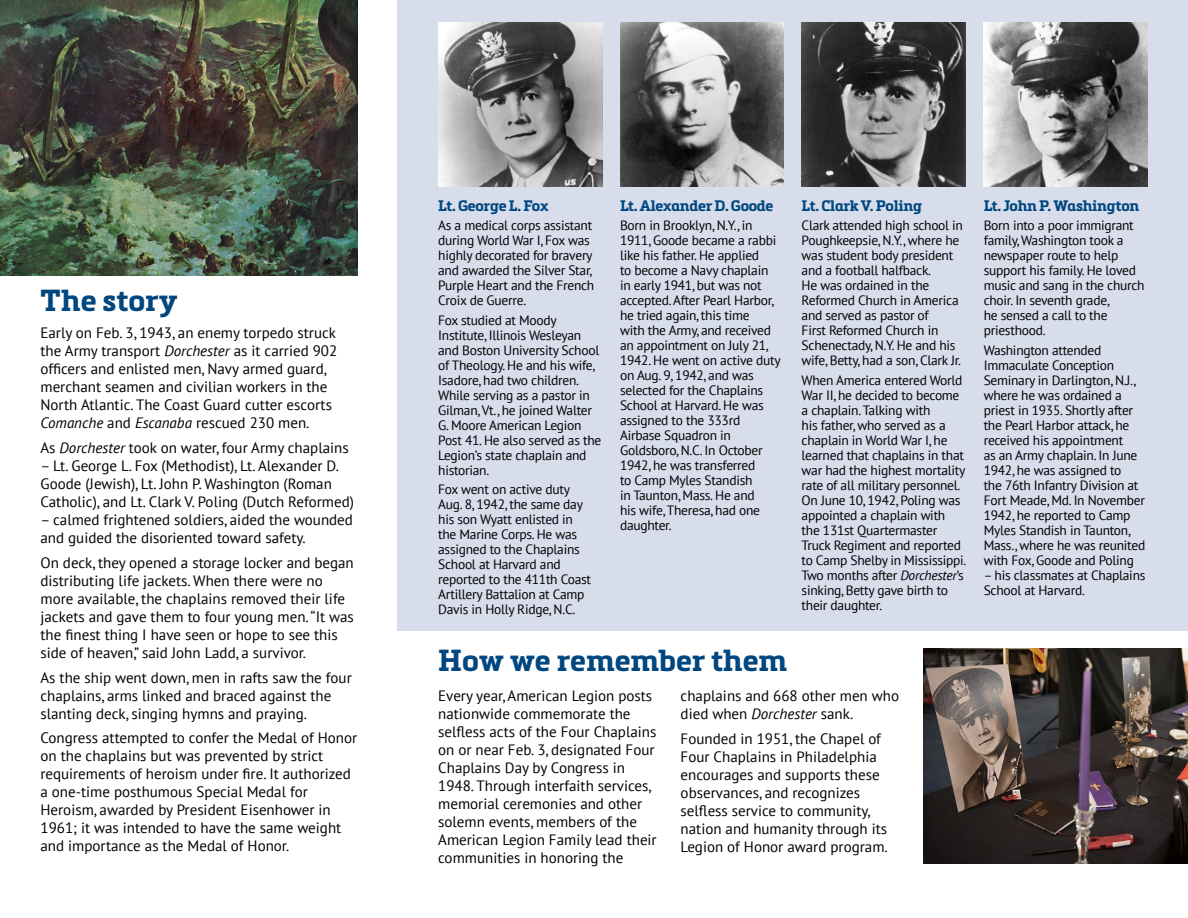
<style>
.page{position:relative;width:1188px;height:918px;background:#fff}
.page>*{position:absolute;margin:0;border:0;box-sizing:border-box;transform-origin:0 0}
.t1{font:700 30px "Metronic Slab Pro";color:#00467f}
.Body{font:15px/18px "PT Sans";color:#000}
.t2{font:700 15px "Metronic Slab Pro";letter-spacing:-.02em;color:#00467f}
.Body-2{font:13.5px/15px "PT Sans";letter-spacing:-.02em;color:#000}
.s1{font-style:italic}
</style>
<div class="page">
<img style="left:0;top:0;width:357px;height:275px">
<div style="left:398px;top:0;width:790px;height:631px;background:#d7ddeb"></div>
<img style="left:923px;top:649px;width:265px;height:215px">
<img style="left:439px;top:23px;width:163px;height:163px">
<img style="left:620px;top:23px;width:163px;height:163px">
<img style="left:984px;top:23px;width:163px;height:163px">
<img style="left:802px;top:23px;width:163px;height:163px">
<p class="t1" style="left:40px;top:281px;width:139px">The story</p>
<p class="Body" style="left:40px;top:324px;width:298px">Early on Feb. 3, 1943, an enemy torpedo struck the Army transport <span class="s1">Dorchester</span> as it carried 902 officers and enlisted men, Navy armed guard, merchant seamen and civilian workers in the North Atlantic. The Coast Guard cutter escorts <span class="s1">Comanche</span> and <span class="s1">Escanaba</span> rescued 230 men.</p>
<p class="Body" style="left:40px;top:439px;width:310px">As <span class="s1">Dorchester</span> took on water, four Army chaplains</p>
<p class="Body" style="left:40px;top:457px;width:315px">– Lt. George L. Fox (Methodist), Lt. Alexander D.<br>Goode (Jewish), Lt. John P. Washington (Roman<br>Catholic), and Lt. Clark V. Poling (Dutch Reformed)</p>
<p class="Body" style="left:40px;top:511px;width:314px">– calmed frightened soldiers, aided the wounded and guided the disoriented toward safety.</p>
<p class="Body" style="left:40px;top:553px;width:315px">On deck, they opened a storage locker and began distributing life jackets. When there were no more available, the chaplains removed their life jackets and gave them to four young men. “It was the finest thing I have seen or hope to see this side of heaven,” said John Ladd, a survivor.</p>
<p class="Body" style="left:40px;top:668px;width:313px">As the ship went down, men in rafts saw the four chaplains, arms linked and braced against the slanting deck, singing hymns and praying.</p>
<p class="Body" style="left:40px;top:729px;width:318px">Congress attempted to confer the Medal of Honor on the chaplains but was prevented by strict requirements of heroism under fire. It authorized a one-time posthumous Special Medal for Heroism, awarded by President Eisenhower in 1961; it was intended to have the same weight and importance as the Medal of Honor.</p>
<p class="t2" style="left:438px;top:196px;width:112px">Lt. George L. Fox</p>
<p class="Body-2" style="left:438px;top:218px;width:158px">As a medical corps assistant during World War I, Fox was highly decorated for bravery and awarded the Silver Star,<br>Purple Heart and the French<br>Croix de Guerre.</p>
<p class="Body-2" style="left:438px;top:312px;width:165px">Fox studied at Moody<br>Institute, Illinois Wesleyan and Boston University School of Theology. He and his wife,<br>Isadore, had two children.<br>While serving as a pastor in<br>Gilman, Vt., he joined Walter<br>G. Moore American Legion<br>Post 41. He also served as the<br>Legion’s state chaplain and historian.</p>
<p class="Body-2" style="left:438px;top:481px;width:154px">Fox went on active duty<br>Aug. 8, 1942, the same day his son Wyatt enlisted in the Marine Corps. He was assigned to the Chaplains<br>School at Harvard and reported to the 411th Coast<br>Artillery Battalion at Camp<br>Davis in Holly Ridge, N.C.</p>
<p class="t2" style="left:620px;top:196px;width:155px">Lt. Alexander D. Goode</p>
<p class="Body-2" style="left:620px;top:218px;width:162px">Born in Brooklyn, N.Y., in<br>1911, Goode became a rabbi like his father. He applied<br>to become a Navy chaplain in early 1941, but was not accepted. After Pearl Harbor, he tried again, this time<br>with the Army, and received an appointment on July 21,<br>1942. He went on active duty on Aug. 9, 1942, and was selected for the Chaplains<br>School at Harvard. He was assigned to the 333rd<br>Airbase Squadron in<br>Goldsboro, N.C. In October<br>1942, he was transferred<br>to Camp Myles Standish<br>in Taunton, Mass. He and<br>his wife, Theresa, had one daughter.</p>
<p class="t2" style="left:802px;top:196px;width:122px">Lt. Clark V. Poling</p>
<p class="Body-2" style="left:802px;top:218px;width:163px">Clark attended high school in<br>Poughkeepsie, N.Y., where he was student body president and a football halfback.<br>He was ordained in the<br>Reformed Church in America and served as pastor of<br>First Reformed Church in<br>Schenectady, N.Y. He and his wife, Betty, had a son, Clark Jr.</p>
<p class="Body-2" style="left:802px;top:372px;width:166px">When America entered World<br>War II, he decided to become a chaplain. Talking with<br>his father, who served as a chaplain in World War I, he learned that chaplains in that war had the highest mortality rate of all military personnel.<br>On June 10, 1942, Poling was appointed a chaplain with the 131st Quartermaster<br>Truck Regiment and reported to Camp Shelby in Mississippi.<br>Two months after <span class="s1">Dorchester</span>’s sinking, Betty gave birth to their daughter.</p>
<p class="t1" style="left:438px;top:642px;width:350px">How we remember them</p>
<p class="Body" style="left:438px;top:687px;width:220px">Every year, American Legion posts nationwide commemorate the selfless acts of the Four Chaplains on or near Feb. 3, designated Four<br>Chaplains Day by Congress in<br>1948. Through interfaith services, memorial ceremonies and other solemn events, members of the<br>American Legion Family lead their communities in honoring the</p>
<p class="Body" style="left:681px;top:687px;width:220px">chaplains and 668 other men who died when <span class="s1">Dorchester</span> sank.</p>
<p class="Body" style="left:681px;top:729px;width:209px">Founded in 1951, the Chapel of<br>Four Chaplains in Philadelphia encourages and supports these observances, and recognizes selfless service to community, nation and humanity through its<br>Legion of Honor award program.</p>
<p class="t2" style="left:984px;top:196px;width:157px">Lt. John P. Washington</p>
<p class="Body-2" style="left:984px;top:218px;width:163px">Born into a poor immigrant family, Washington took a newspaper route to help support his family. He loved music and sang in the church choir. In seventh grade,<br>he sensed a call to the priesthood.</p>
<p class="Body-2" style="left:984px;top:342px;width:163px">Washington attended<br>Immaculate Conception<br>Seminary in Darlington, N.J., where he was ordained a priest in 1935. Shortly after the Pearl Harbor attack, he received his appointment<br>as an Army chaplain. In June<br>1942, he was assigned to<br>the 76th Infantry Division at<br>Fort Meade, Md. In November<br>1942, he reported to Camp<br>Myles Standish in Taunton,<br>Mass., where he was reunited with Fox, Goode and Poling</p>
<p class="Body-2" style="left:984px;top:567px;width:163px">– his classmates at Chaplains<br>School at Harvard.</p>
</div>
